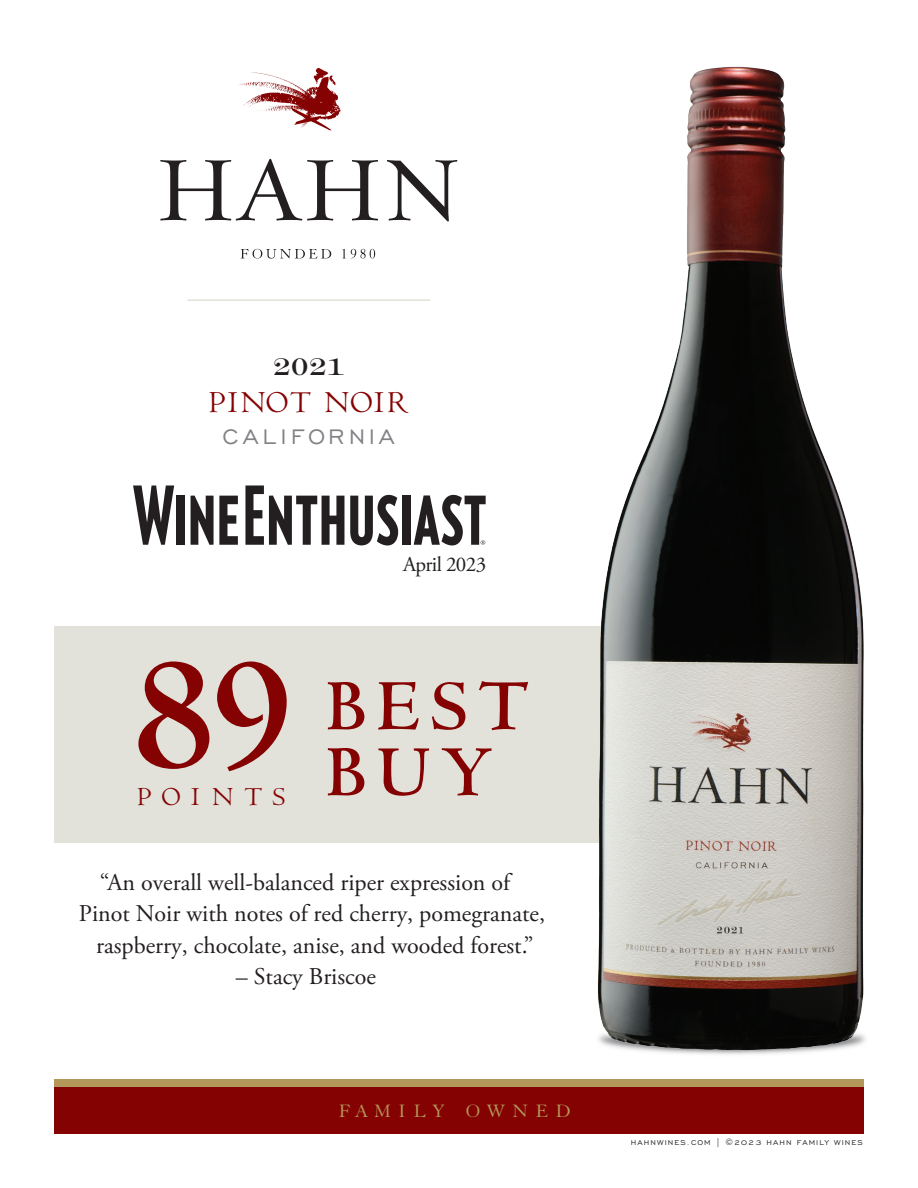
<style>
.page{position:relative;width:918px;height:1188px;background:#fff}
.page>*{position:absolute;margin:0;border:0;box-sizing:border-box;transform-origin:0 0}
.t1{font:700 170.25px "Centaur";color:#850203}
.t2{font:700 75px/66px "Centaur";letter-spacing:.14em;color:#850203}
.t3{font:31.5px "Centaur";letter-spacing:.035em;color:#850203}
.t4{font:27px "Engravers Gothic BT";letter-spacing:.145em;color:#818285}
.t5{font:27px "Engravure AT";color:#231f20}
.t6{font:26.85px "Centaur";letter-spacing:.38em;color:#850203}
.t7{font:24px/31.5px "Adobe Garamond Pro";color:#231f20;text-align:center}
.t8{font:21px "Adobe Garamond Pro";letter-spacing:-.03em;color:#231f20}
.t9{font:19.5px "Granjon";letter-spacing:.36em;color:#b39758}
.t10{font:9px "Engravers Gothic BT";letter-spacing:.12em;color:#231f20}
</style>
<div class="page">
<div style="left:54px;top:1080px;width:810px;height:54px;background:#850203"></div>
<div style="left:54px;top:1079px;width:810px;height:8px;background:#b39758"></div>
<div style="left:54px;top:627px;width:693px;height:216px;background:#e2e2da"></div>
<svg style="left:241px;top:249px;width:90px;height:10px"></svg>
<svg style="left:342px;top:249px;width:33px;height:10px"></svg>
<svg style="left:160px;top:159px;width:218px;height:62px"></svg>
<svg style="left:387px;top:160px;width:71px;height:62px"></svg>
<svg style="left:239px;top:68px;width:102px;height:63px"></svg>
<hr style="left:187px;top:299px;width:243px;height:2px;background:#e2e2d9">
<svg style="left:133px;top:485px;width:41px;height:60px"></svg>
<div style="left:177px;top:496px;width:8px;height:49px;background:#231f20"></div>
<svg style="left:191px;top:496px;width:47px;height:49px"></svg>
<svg style="left:245px;top:485px;width:99px;height:60px"></svg>
<svg style="left:350px;top:495px;width:48px;height:50px"></svg>
<div style="left:402px;top:496px;width:8px;height:49px;background:#231f20"></div>
<svg style="left:414px;top:495px;width:72px;height:50px"></svg>
<img style="left:569px;top:66px;width:297px;height:989px">
<p class="t5" style="left:273px;top:352px;width:74px">2021</p>
<h3 class="t3" style="left:209px;top:385px;width:201px">PINOT NOIR</h3>
<p class="t4" style="left:223px;top:422px;width:174px">CALIFORNIA</p>
<h1 class="t1" style="left:130px;top:624px;width:168px">89</h1>
<p class="t6" style="left:138px;top:782px;width:149px">POINTS</p>
<p class="t8" style="left:403px;top:552px;width:85px">April 2023</p>
<h2 class="t2" style="left:326px;top:675px;width:206px">BEST<br>BUY</h2>
<p class="t7" style="left:79px;top:867px;width:468px">“An overall well-balanced riper expression of<br>Pinot Noir with notes of red cherry, pomegranate, raspberry, chocolate, anise, and wooded forest.”</p>
<p class="t7" style="left:236px;top:962px;width:142px">– Stacy Briscoe</p>
<p class="t9" style="left:339px;top:1101px;width:233px">FAMILY OWNED</p>
<p class="t10" style="left:631px;top:1137px;width:233px">HAHNWINES.COM | ©2023 HAHN FAMILY WINES</p>
</div>
